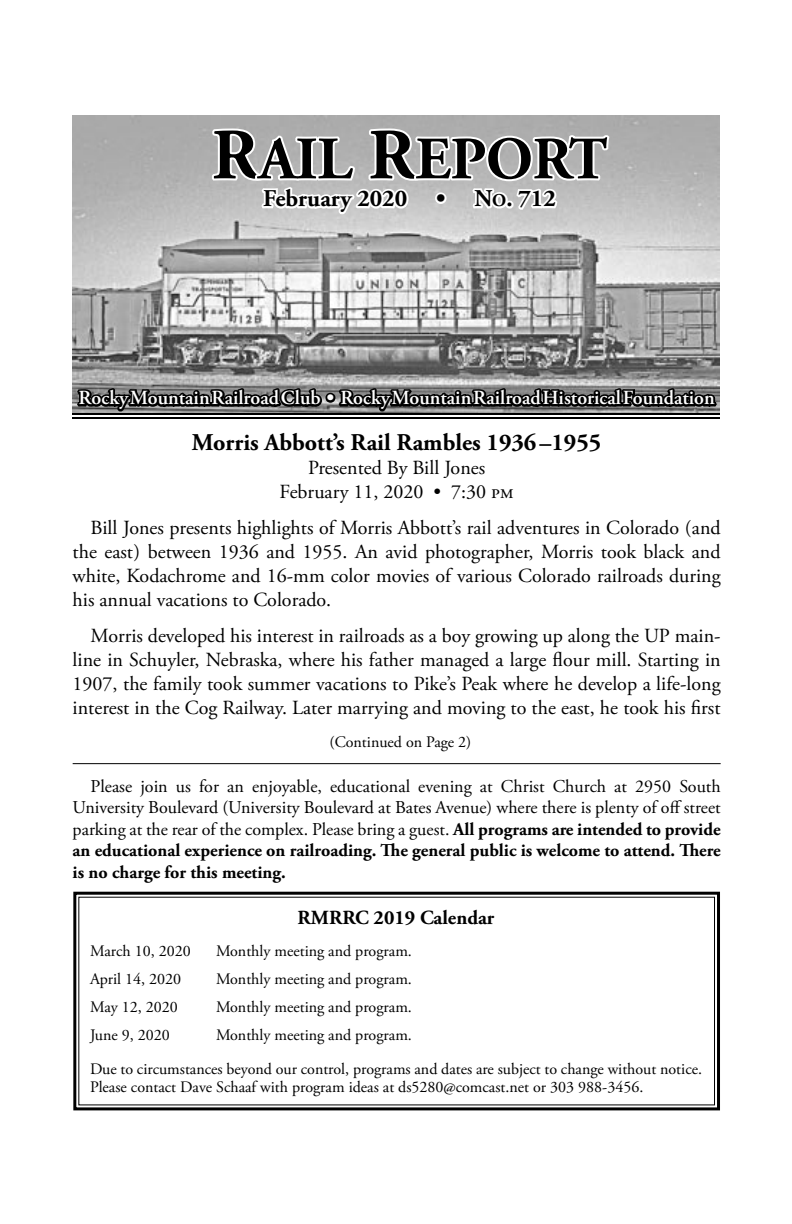
<style>
.page{position:relative;width:792px;height:1224px;background:#fff}
.page>*{position:absolute;margin:0;border:0;box-sizing:border-box;transform-origin:0 0}
.t1{font:700 60px "Adobe Garamond Pro";letter-spacing:-.01em;color:#000}
.Title_Style_1{font:700 24px "Adobe Garamond Pro";color:#000}
.Paragraph_Style_1{font:20px/24px "Adobe Garamond Pro";color:#000;text-align:justify}
.t2{font:600 20px "Adobe Garamond Pro";color:#fff}
.Subhead_Style_1{font:20px "Adobe Garamond Pro";color:#000}
.Body_text{font:700 20px "Adobe Garamond Pro";color:#000}
.Paragraph_Style_1-2{font:18px/21.6px "Adobe Garamond Pro";color:#000;text-align:justify}
.Body_text-2{font:16px/18px "Adobe Garamond Pro";color:#000}
.Paragraph_Style_1-3{font:16px "Adobe Garamond Pro";color:#000}
.s1{font-size:72px}
.s2{font-size:18px}
.s3{font-weight:700}
</style>
<div class="page">
<img style="left:72px;top:115px;width:648px;height:298px">
<svg style="left:73px;top:891px;width:647px;height:220px"></svg>
<svg style="left:75px;top:126px;width:642px;height:287px;background:#a7a7a7"></svg>
<hr style="left:72px;top:413px;width:648px;height:2px;background:#000">
<hr style="left:72px;top:417px;width:648px;height:2px;background:#000">
<hr style="left:73px;top:763px;width:648px;height:1px;background:#000">
<p class="t1" style="left:212px;top:124px;width:397px"><span class="s1">R</span>AIL <span class="s1">R</span>EPORT</p>
<p class="Title_Style_1" style="left:263px;top:185px;width:294px">February 2020 • N<span class="s2">O</span>. 712</p>
<p class="t2" style="left:79px;top:387px;width:638px">Rocky Mountain Railroad Club • Rocky Mountain Railroad Historical Foundation</p>
<p class="Title_Style_1" style="left:192px;top:428px;width:411px">Morris Abbott’s Rail Rambles 1936 –1955</p>
<p class="Subhead_Style_1" style="left:308px;top:455px;width:179px">Presented By Bill Jones</p>
<p class="Subhead_Style_1" style="left:280px;top:479px;width:236px">February 11, 2020 • 7:30 PM</p>
<p class="Paragraph_Style_1" style="left:73px;top:516px;width:650px;text-indent:18px">Bill Jones presents highlights of Morris Abbott’s rail adventures in Colorado ( and the east ) between 1936 and 1955. An avid photographer, Morris took black and white, Kodachrome and 16-mm color movies of various Colorado railroads during his annual vacations to Colorado.</p>
<p class="Paragraph_Style_1" style="left:73px;top:624px;width:650px;text-indent:18px">Morris developed his interest in railroads as a boy growing up along the UP main&shy;line in Schuyler, Nebraska, where his father managed a large flour mill. Starting in 1907, the family took summer vacations to Pike’s Peak where he develop a life-long interest in the Cog Railway. Later marrying and moving to the east, he took his first</p>
<p class="Paragraph_Style_1-3" style="left:330px;top:732px;width:143px">(Continued on Page 2)</p>
<p class="Paragraph_Style_1-2" style="left:73px;top:776px;width:650px;text-indent:18px">Please join us for an enjoyable, educational evening at Christ Church at 2950 South University Boulevard (University Boulevard at Bates Avenue) where there is plenty of off street parking at the rear of the complex. Please bring a guest. <span class="s3">All programs are intended to provide an educational experience on railroading. The general public is welcome to attend. There is no charge for this meeting.</span></p>
<p class="Body_text" style="left:298px;top:906px;width:198px">RMRRC 2019 Calendar</p>
<p class="Body_text-2" style="left:90px;top:943px;width:102px">March 10, 2020</p>
<p class="Body_text-2" style="left:216px;top:943px;width:197px">Monthly meeting and program.</p>
<p class="Body_text-2" style="left:90px;top:971px;width:93px">April 14, 2020</p>
<p class="Body_text-2" style="left:216px;top:971px;width:197px">Monthly meeting and program.</p>
<p class="Body_text-2" style="left:90px;top:999px;width:89px">May 12, 2020</p>
<p class="Body_text-2" style="left:216px;top:999px;width:197px">Monthly meeting and program.</p>
<p class="Body_text-2" style="left:90px;top:1027px;width:81px">June 9, 2020</p>
<p class="Body_text-2" style="left:216px;top:1027px;width:197px">Monthly meeting and program.</p>
<p class="Body_text-2" style="left:90px;top:1061px;width:614px">Due to circumstances beyond our control, programs and dates are subject to change without notice.<br>Please contact Dave Schaaf with program ideas at ds5280@comcast.net or 303 988-3456.</p>
</div>
